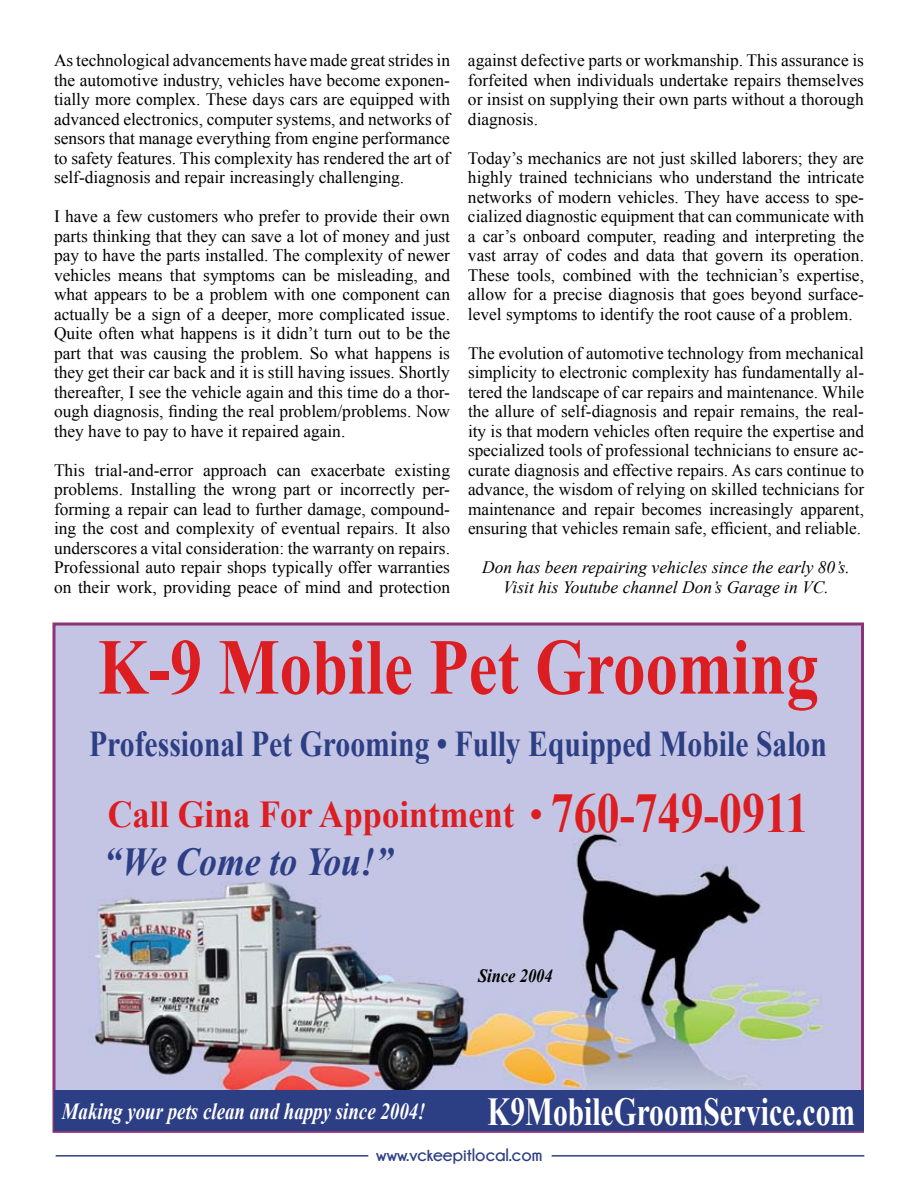
<style>
.page{position:relative;width:918px;height:1188px;background:#fff}
.page>*{position:absolute;margin:0;border:0;box-sizing:border-box;transform-origin:0 0}
.t1{font:700 79.2px "Times New Roman";color:#dc1d21;scale:.82 1}
.t2{font:700 39.6px "Times New Roman";color:#fff;scale:.75 1}
.t3{font:italic 700 39.6px "Times New Roman";color:#2d3f84;scale:.9 1}
.t4{font:700 37.95px "Times New Roman";color:#dc1d21;scale:.91 1}
.t5{font:700 36.3px "Times New Roman";color:#2d3f84;scale:.82 1}
.t6{font:italic 700 23.1px "Times New Roman";color:#fff;scale:.82 1}
.t7{font:italic 700 18.75px "Times New Roman";color:#000;scale:.88 1}
.t8{font:700 18px "Champagne&Limousines";color:#2d3f84}
.t9{font:17.4px/19.5px "Times New Roman";color:#000;text-align:justify}
.t10{font:italic 17.4px/19.5px "Times New Roman";color:#000;text-align:center}
.s1{font-size:56.1px}
</style>
<div class="page">
<hr style="left:552px;top:1155px;width:312px;height:2px;background:#2d3f84">
<hr style="left:56px;top:1155px;width:312px;height:2px;background:#2d3f84">
<img style="left:56px;top:626px;width:804px;height:465px">
<div style="left:52px;top:622px;width:812px;height:511px;border:3px solid #8c3377"></div>
<div style="left:54px;top:1091px;width:810px;height:40px;background:#2d3f84"></div>
<p class="t9" style="left:54px;top:50px;width:398px">As technological advancements have made great strides in the automotive industry, vehicles have become exponen&shy;tially more complex. These days cars are equipped with advanced electronics, computer systems, and networks of sensors that manage everything from engine performance to safety features. This complexity has rendered the art of self-diagnosis and repair increasingly challenging.</p>
<p class="t9" style="left:54px;top:206px;width:398px">I have a few customers who prefer to provide their own parts thinking that they can save a lot of money and just pay to have the parts installed. The complexity of newer vehicles means that symptoms can be misleading, and what appears to be a problem with one component can actually be a sign of a deeper, more complicated issue.<br>Quite often what happens is it didn’t turn out to be the part that was causing the problem. So what happens is they get their car back and it is still having issues. Shortly thereafter, I see the vehicle again and this time do a thor&shy;ough diagnosis, finding the real problem/problems. Now they have to pay to have it repaired again.</p>
<p class="t9" style="left:54px;top:460px;width:398px">This trial-and-error approach can exacerbate existing problems. Installing the wrong part or incorrectly per&shy;forming a repair can lead to further damage, compound&shy;ing the cost and complexity of eventual repairs. It also underscores a vital consideration: the warranty on repairs.<br>Professional auto repair shops typically offer warranties on their work, providing peace of mind and protection</p>
<p class="t9" style="left:468px;top:50px;width:398px">against defective parts or workmanship. This assurance is forfeited when individuals undertake repairs themselves or insist on supplying their own parts without a thorough diagnosis.</p>
<p class="t9" style="left:468px;top:148px;width:398px">Today’s mechanics are not just skilled laborers; they are highly trained technicians who understand the intricate networks of modern vehicles. They have access to spe&shy;cialized diagnostic equipment that can communicate with a car’s onboard computer, reading and interpreting the vast array of codes and data that govern its operation.<br>These tools, combined with the technician’s expertise, allow for a precise diagnosis that goes beyond surface&shy;level symptoms to identify the root cause of a problem.</p>
<p class="t9" style="left:468px;top:343px;width:398px">The evolution of automotive technology from mechanical simplicity to electronic complexity has fundamentally al&shy;tered the landscape of car repairs and maintenance. While the allure of self-diagnosis and repair remains, the real&shy;ity is that modern vehicles often require the expertise and specialized tools of professional technicians to ensure ac&shy;curate diagnosis and effective repairs. As cars continue to advance, the wisdom of relying on skilled technicians for maintenance and repair becomes increasingly apparent, ensuring that vehicles remain safe, efficient, and reliable.</p>
<p class="t10" style="left:482px;top:557px;width:369px">Don has been repairing vehicles since the early 80’s.<br>Visit his Youtube channel Don’s Garage in VC.</p>
<h1 class="t1" style="left:98px;top:612px;width:880px">K-9 Mobile Pet Grooming</h1>
<h3 class="t5" style="left:89px;top:719px;width:901px">Professional Pet Grooming • Fully Equipped Mobile Salon</h3>
<h3 class="t4" style="left:108px;top:788px;width:771px">Call Gina For Appointment • <span class="s1">760-749-0911</span></h3>
<h2 class="t3" style="left:104px;top:834px;width:322px">“We Come to You!”</h2>
<p class="t7" style="left:478px;top:963px;width:86px">Since 2004</p>
<h3 class="t6" style="left:62px;top:1095px;width:445px">Making your pets clean and happy since 2004!</h3>
<h2 class="t2" style="left:487px;top:1084px;width:492px">K9MobileGroomService.com</h2>
<p class="t8" style="left:376px;top:1145px;width:168px">www.vckeepitlocal.com</p>
</div>
